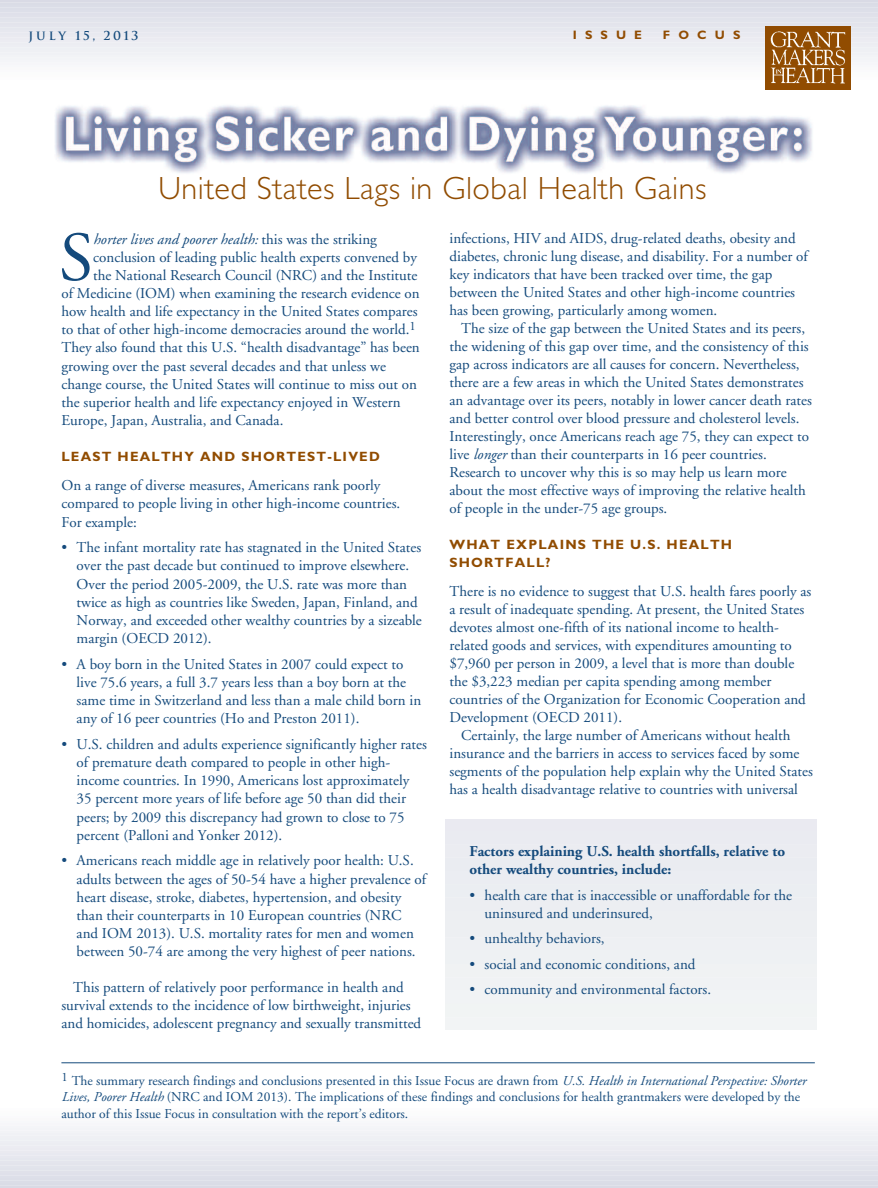
<style>
.page{position:relative;width:878px;height:1188px;background:#fff}
.page>*{position:absolute;margin:0;border:0;box-sizing:border-box;transform-origin:0 0}
.t1{font:69.75px "Adobe Garamond";color:#144a7c}
.t2{font:300 32.25px "Gill Sans";letter-spacing:.015em;color:#914c01}
.t3{font:15px/18px "Adobe Garamond";color:#144a7c}
.t4{font:700 15px/18px "Adobe Garamond";color:#144a7c}
.t5{font:italic 15px "Adobe Garamond";color:#144a7c}
.t6{font:13.5px/16.5px "Adobe Garamond";color:#144a7c}
.t7{font:700 13.5px/18px "Gill Sans";letter-spacing:.09em;color:#914c01}
.t8{font:700 12.3px "Gill Sans";letter-spacing:.66em;color:#914c01}
.t9{font:700 12px "Trajan";letter-spacing:.2em;color:#144a7c}
.s1{font-size:11.25px}
.s2{font-style:normal}
.s3{font-style:italic}
</style>
<div class="page">
<div style="left:0;top:1180px;width:878px;height:8px;background:#dadce6"></div>
<div style="left:0;top:1173px;width:878px;height:8px;background:#dddfe9"></div>
<div style="left:0;top:1165px;width:878px;height:8px;background:#e1e3eb"></div>
<div style="left:0;top:1158px;width:878px;height:8px;background:#e4e5ed"></div>
<div style="left:0;top:1150px;width:878px;height:8px;background:#e8e9f0"></div>
<div style="left:0;top:1143px;width:878px;height:8px;background:#ececf2"></div>
<div style="left:0;top:1135px;width:878px;height:8px;background:#eef0f4"></div>
<div style="left:0;top:1128px;width:878px;height:8px;background:#f2f3f6"></div>
<div style="left:0;top:1120px;width:878px;height:8px;background:#f6f6f9"></div>
<div style="left:0;top:1113px;width:878px;height:8px;background:#fafafc"></div>
<div style="left:0;top:0;width:878px;height:8px;background:#dadce6"></div>
<div style="left:0;top:7px;width:878px;height:8px;background:#dddfe9"></div>
<div style="left:0;top:15px;width:878px;height:8px;background:#e1e3eb"></div>
<div style="left:0;top:22px;width:878px;height:8px;background:#e4e5ed"></div>
<div style="left:0;top:30px;width:878px;height:8px;background:#e8e9f0"></div>
<div style="left:0;top:37px;width:878px;height:8px;background:#ececf2"></div>
<div style="left:0;top:45px;width:878px;height:8px;background:#eef0f4"></div>
<div style="left:0;top:52px;width:878px;height:8px;background:#f2f3f6"></div>
<div style="left:0;top:60px;width:878px;height:8px;background:#f6f6f9"></div>
<div style="left:0;top:67px;width:878px;height:8px;background:#fafafc"></div>
<img style="left:765px;top:27px;width:85px;height:62px">
<hr style="left:61px;top:1062px;width:753px;height:1px;background:#144a7c">
<hr style="left:0;top:1187px;width:878px;height:1px;background:#fff">
<img style="left:55px;top:105px;width:757px;height:68px">
<div style="left:445px;top:819px;width:371px;height:14px;background:#eaeaf1"></div>
<div style="left:445px;top:829px;width:371px;height:18px;background:#eaebf1"></div>
<div style="left:445px;top:842px;width:371px;height:18px;background:#ebecf1"></div>
<div style="left:445px;top:855px;width:371px;height:18px;background:#eaecf1"></div>
<div style="left:445px;top:869px;width:371px;height:18px;background:#ebedf2"></div>
<div style="left:445px;top:882px;width:371px;height:18px;background:#ebeef2"></div>
<div style="left:445px;top:895px;width:371px;height:18px;background:#eceef2"></div>
<div style="left:445px;top:909px;width:371px;height:17px;background:#edeff2"></div>
<div style="left:445px;top:922px;width:371px;height:18px;background:#edeff2"></div>
<div style="left:445px;top:935px;width:371px;height:18px;background:#eef0f3"></div>
<div style="left:445px;top:948px;width:371px;height:18px;background:#eef1f3"></div>
<div style="left:445px;top:962px;width:371px;height:18px;background:#f0f2f3"></div>
<div style="left:445px;top:975px;width:371px;height:18px;background:#f0f2f4"></div>
<div style="left:445px;top:988px;width:371px;height:18px;background:#f1f3f5"></div>
<div style="left:445px;top:1002px;width:371px;height:18px;background:#f1f4f4"></div>
<div style="left:445px;top:1015px;width:371px;height:14px;background:#f2f4f5"></div>
<p class="t9" style="left:28px;top:29px;width:111px"><span class="s1">JULY</span> 15, 2013</p>
<p class="t8" style="left:572px;top:30px;width:71px">ISSUE</p>
<p class="t8" style="left:663px;top:30px;width:79px">FOCUS</p>
<h2 class="t2" style="left:158px;top:176px;width:549px">United States Lags in Global Health Gains</h2>
<h1 class="t1" style="left:59px;top:230px;width:36px">S</h1>
<p class="t5" style="left:93px;top:233px;width:285px">horter lives and poorer health: <span class="s2">this was the striking</span></p>
<p class="t3" style="left:93px;top:249px;width:325px">conclusion of leading public health experts convened by</p>
<p class="t3" style="left:93px;top:267px;width:326px">the National Research Council (NRC) and the Institute</p>
<p class="t3" style="left:61px;top:286px;width:360px">of Medicine (IOM) when examining the research evidence on</p>
<p class="t3" style="left:61px;top:304px;width:357px">how health and life expectancy in the United States compares</p>
<p class="t3" style="left:61px;top:322px;width:356px">to that of other high-income democracies around the world.<sup>1</sup></p>
<p class="t3" style="left:61px;top:340px;width:360px">They also found that this U.S. “health disadvantage” has been</p>
<p class="t3" style="left:61px;top:358px;width:326px">growing over the past several decades and that unless we</p>
<p class="t3" style="left:61px;top:376px;width:357px">change course, the United States will continue to miss out on</p>
<p class="t3" style="left:61px;top:394px;width:341px">the superior health and life expectancy enjoyed in Western</p>
<p class="t3" style="left:61px;top:413px;width:223px">Europe, Japan, Australia, and Canada.</p>
<p class="t7" style="left:61px;top:449px;width:320px">LEAST HEALTHY AND SHORTEST-LIVED</p>
<p class="t3" style="left:61px;top:478px;width:340px">On a range of diverse measures, Americans rank poorly compared to people living in other high-income countries.<br>For example:</p>
<p class="t3" style="left:77px;top:540px;width:347px;text-indent:-15px">• The infant mortality rate has stagnated in the United States over the past decade but continued to improve elsewhere.<br>Over the period 2005-2009, the U.S. rate was more than twice as high as countries like Sweden, Japan, Finland, and Norway, and exceeded other wealthy countries by a sizeable margin (OECD 2012).</p>
<p class="t3" style="left:77px;top:656px;width:346px;text-indent:-15px">• A boy born in the United States in 2007 could expect to live 75.6 years, a full 3.7 years less than a boy born at the same time in Switzerland and less than a male child born in any of 16 peer countries (Ho and Preston 2011).</p>
<p class="t3" style="left:77px;top:736px;width:352px;text-indent:-15px">• U.S. children and adults experience significantly higher rates of premature death compared to people in other high&shy;income countries. In 1990, Americans lost approximately 35 percent more years of life before age 50 than did their peers; by 2009 this discrepancy had grown to close to 75 percent (Palloni and Yonker 2012).</p>
<p class="t3" style="left:77px;top:853px;width:351px;text-indent:-15px">• Americans reach middle age in relatively poor health: U.S. adults between the ages of 50-54 have a higher prevalence of heart disease, stroke, diabetes, hypertension, and obesity than their counterparts in 10 European countries (NRC and IOM 2013). U.S. mortality rates for men and women between 50-74 are among the very highest of peer nations.</p>
<p class="t3" style="left:61px;top:980px;width:361px;text-indent:12px">This pattern of relatively poor performance in health and survival extends to the incidence of low birthweight, injuries and homicides, adolescent pregnancy and sexually transmitted</p>
<p class="t3" style="left:449px;top:231px;width:360px">infections, HIV and AIDS, drug-related deaths, obesity and diabetes, chronic lung disease, and disability. For a number of key indicators that have been tracked over time, the gap between the United States and other high-income countries has been growing, particularly among women.</p>
<p class="t3" style="left:449px;top:321px;width:364px;text-indent:12px">The size of the gap between the United States and its peers, the widening of this gap over time, and the consistency of this gap across indicators are all causes for concern. Nevertheless, there are a few areas in which the United States demonstrates an advantage over its peers, notably in lower cancer death rates and better control over blood pressure and cholesterol levels.<br>Interestingly, once Americans reach age 75, they can expect to live <span class="s3">longer</span> than their counterparts in 16 peer countries.<br>Research to uncover why this is so may help us learn more about the most effective ways of improving the relative health of people in the under-75 age groups.</p>
<p class="t7" style="left:449px;top:537px;width:284px">WHAT EXPLAINS THE U.S. HEALTH<br>SHORTFALL?</p>
<p class="t3" style="left:449px;top:584px;width:363px">There is no evidence to suggest that U.S. health fares poorly as a result of inadequate spending. At present, the United States devotes almost one-fifth of its national income to health&shy;related goods and services, with expenditures amounting to $7,960 per person in 2009, a level that is more than double the $3,223 median per capita spending among member countries of the Organization for Economic Cooperation and Development (OECD 2011).</p>
<p class="t3" style="left:449px;top:728px;width:365px;text-indent:12px">Certainly, the large number of Americans without health insurance and the barriers in access to services faced by some segments of the population help explain why the United States has a health disadvantage relative to countries with universal</p>
<p class="t4" style="left:469px;top:844px;width:317px">Factors explaining U.S. health shortfalls, relative to other wealthy countries, include:</p>
<p class="t3" style="left:484px;top:887px;width:309px;text-indent:-15px">• health care that is inaccessible or unaffordable for the uninsured and underinsured,</p>
<p class="t3" style="left:469px;top:931px;width:137px">• unhealthy behaviors,</p>
<p class="t3" style="left:469px;top:956px;width:227px">• social and economic conditions, and</p>
<p class="t3" style="left:469px;top:982px;width:243px">• community and environmental factors.</p>
<p class="t6" style="left:61px;top:1074px;width:746px"><sup>1</sup> The summary research findings and conclusions presented in this Issue Focus are drawn from <span class="s3">U.S. Health in International Perspective: Shorter<br>Lives, Poorer Health</span> (NRC and IOM 2013). The implications of these findings and conclusions for health grantmakers were developed by the author of this Issue Focus in consultation with the report’s editors.</p>
</div>
